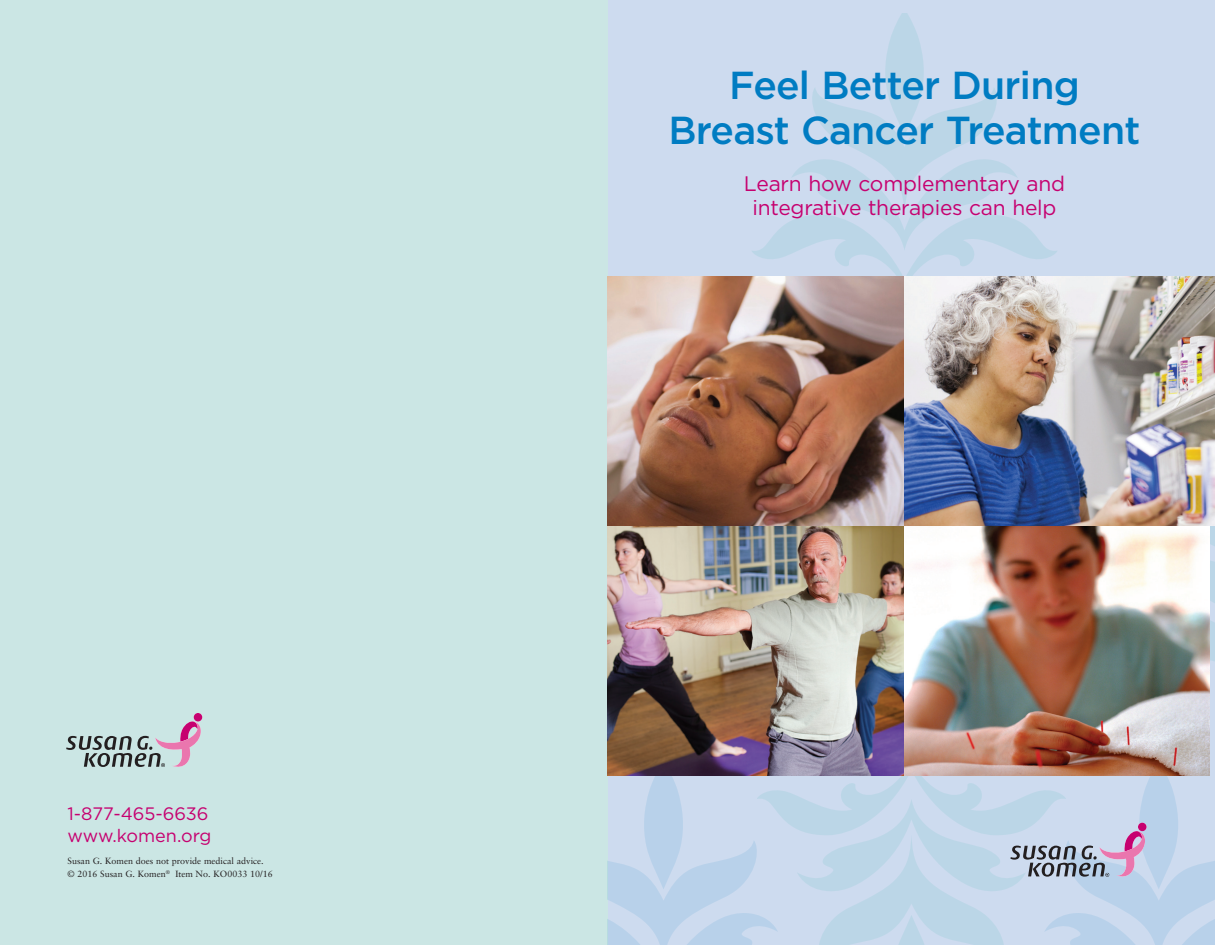
<style>
.page{position:relative;width:1215px;height:945px;background:#fff}
.page>*{position:absolute;margin:0;border:0;box-sizing:border-box;transform-origin:0 0}
.t1{font:500 39px/45px "Gotham";letter-spacing:-.02em;color:#007cc2;text-align:center}
.t2{font:21px "Gotham";letter-spacing:-.01em;color:#c60170}
.subtitle{font:18px "Gotham";color:#c60170}
.subtitle-2{font:9px "Sabon";color:#231f20}
</style>
<div class="page">
<div style="left:608px;top:0;width:607px;height:945px;background:#cddbef"></div>
<svg style="left:752px;top:14px;width:305px;height:262px"></svg>
<div style="left:0;top:0;width:608px;height:945px;background:#cbe6e4"></div>
<img style="left:608px;top:276px;width:296px;height:170px">
<img style="left:904px;top:276px;width:311px;height:170px">
<svg style="left:66px;top:713px;width:136px;height:54px"></svg>
<img style="left:608px;top:446px;width:607px;height:499px">
<p class="subtitle" style="left:68px;top:803px;width:143px">1-877-465-6636</p>
<p class="subtitle" style="left:68px;top:826px;width:146px">www.komen.org</p>
<p class="subtitle-2" style="left:68px;top:855px;width:198px">Susan G. Komen does not provide medical advice.</p>
<p class="subtitle-2" style="left:68px;top:869px;width:207px">© 2016 Susan G. Komen<sup>®</sup> Item No. KO0033 10/16</p>
<p class="t1" style="left:669px;top:62px;width:473px">Feel Better During<br>Breast Cancer Treatment</p>
<p class="t2" style="left:744px;top:172px;width:323px">Learn how complementary and</p>
<p class="t2" style="left:752px;top:196px;width:306px">integrative therapies can help</p>
</div>
